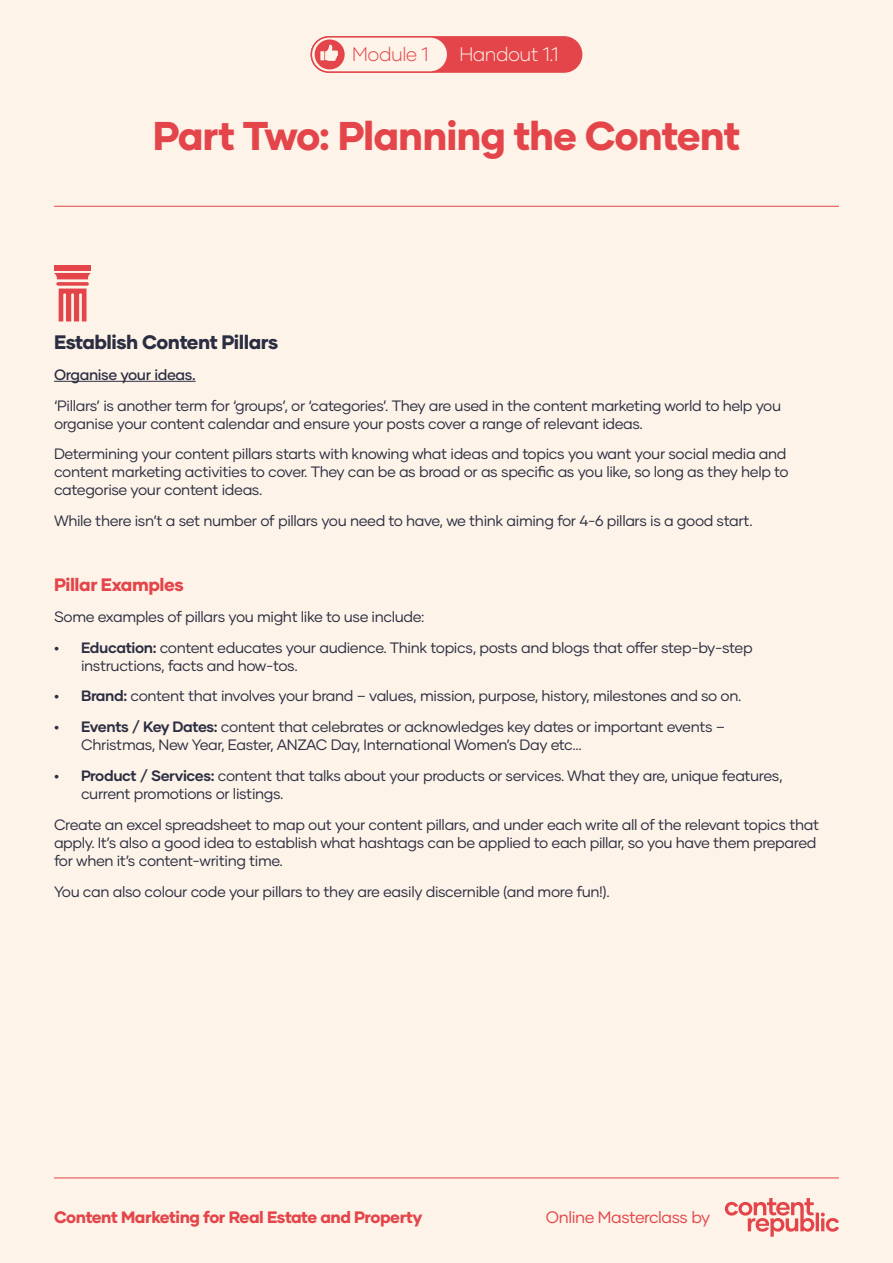
<style>
.page{position:relative;width:893px;height:1263px;background:#fdf3e8}
.page>*{position:absolute;margin:0;border:0;box-sizing:border-box;transform-origin:0 0}
.t1{font:800 40.05px "Gilmer";letter-spacing:-.025em;color:#e3454a}
.t2{font:800 19.5px "Gilmer";letter-spacing:-.025em;color:#2b2e42}
.t3{font:300 19.5px "Gilmer";letter-spacing:-.025em;color:#fdf3e8}
.t4{font:300 19.5px "Gilmer";letter-spacing:-.025em;color:#e3454a}
.t5{font:800 18px "Gilmer";letter-spacing:-.025em;color:#e3454a}
.t6{font:800 16.5px "Gilmer";letter-spacing:-.025em;color:#e3454a}
.t7{font:16.5px "Gilmer";letter-spacing:-.025em;color:#e3454a}
.t8{font:15px/18px "Gilmer";letter-spacing:-.025em;color:#2b2e42}
.t9{font:500 15px "Gilmer";letter-spacing:-.025em;color:#2b2e42}
.s1{font-weight:700}
</style>
<div class="page">
<svg style="left:725px;top:1198px;width:114px;height:39px"></svg>
<hr style="left:54px;top:206px;width:785px;height:1px;background:#e3454a">
<hr style="left:54px;top:1177px;width:785px;height:1px;background:#e3454a">
<hr style="left:54px;top:381px;width:142px;height:1px;background:#2b2e42">
<div style="left:311px;top:37px;width:271px;height:35px;background:#e3454a;border-radius:18px"></div>
<div style="left:311px;top:36px;width:271px;height:37px;border:1px solid #e3454a;border-radius:18px"></div>
<div style="left:311px;top:37px;width:137px;height:35px;background:#fdf3e8;border-radius:18px"></div>
<div style="left:311px;top:36px;width:137px;height:37px;border:1px solid #e3454a;border-radius:18px"></div>
<div style="left:315px;top:39px;width:30px;height:30px;background:#e3454a;border-radius:50%"></div>
<svg style="left:320px;top:45px;width:18px;height:16px"></svg>
<div style="left:54px;top:265px;width:37px;height:5px;background:#e3454a"></div>
<svg style="left:54px;top:273px;width:37px;height:6px"></svg>
<svg style="left:56px;top:282px;width:33px;height:4px"></svg>
<svg style="left:59px;top:289px;width:28px;height:32px"></svg>
<h2 class="t4" style="left:352px;top:42px;width:78px">Module 1</h2>
<h2 class="t3" style="left:459px;top:42px;width:101px">Handout 1.1</h2>
<h1 class="t1" style="left:153px;top:111px;width:589px">Part Two: Planning the Content</h1>
<h2 class="t2" style="left:54px;top:330px;width:226px">Establish Content Pillars</h2>
<p class="t9" style="left:54px;top:365px;width:143px">Organise your ideas.</p>
<p class="t8" style="left:54px;top:396px;width:729px">‘Pillars’ is another term for ‘groups’, or ‘categories’. They are used in the content marketing world to help you organise your content calendar and ensure your posts cover a range of relevant ideas.</p>
<p class="t8" style="left:54px;top:445px;width:736px">Determining your content pillars starts with knowing what ideas and topics you want your social media and content marketing activities to cover. They can be as broad or as specific as you like, so long as they help to categorise your content ideas.</p>
<p class="t8" style="left:54px;top:512px;width:700px">While there isn’t a set number of pillars you need to have, we think aiming for 4-6 pillars is a good start.</p>
<p class="t5" style="left:54px;top:573px;width:131px">Pillar Examples</p>
<p class="t8" style="left:54px;top:607px;width:372px">Some examples of pillars you might like to use include:</p>
<p class="t8" style="left:81px;top:638px;width:673px;text-indent:-27px"><span class="s1">• Education:</span> content educates your audience. Think topics, posts and blogs that offer step-by-step instructions, facts and how-tos.</p>
<p class="t8" style="left:54px;top:687px;width:689px"><span class="s1">• Brand:</span> content that involves your brand – values, mission, purpose, history, milestones and so on.</p>
<p class="t8" style="left:81px;top:718px;width:646px;text-indent:-27px"><span class="s1">• Events / Key Dates:</span> content that celebrates or acknowledges key dates or important events –<br>Christmas, New Year, Easter, ANZAC Day, International Women’s Day etc…</p>
<p class="t8" style="left:81px;top:766px;width:703px;text-indent:-27px"><span class="s1">• Product / Services:</span> content that talks about your products or services. What they are, unique features, current promotions or listings.</p>
<p class="t8" style="left:54px;top:815px;width:767px">Create an excel spreadsheet to map out your content pillars, and under each write all of the relevant topics that apply. It’s also a good idea to establish what hashtags can be applied to each pillar, so you have them prepared for when it’s content-writing time.</p>
<p class="t8" style="left:54px;top:882px;width:557px">You can also colour code your pillars to they are easily discernible (and more fun!).</p>
<p class="t6" style="left:54px;top:1207px;width:370px">Content Marketing for Real Estate and Property</p>
<p class="t7" style="left:546px;top:1207px;width:166px">Online Masterclass by</p>
</div>
